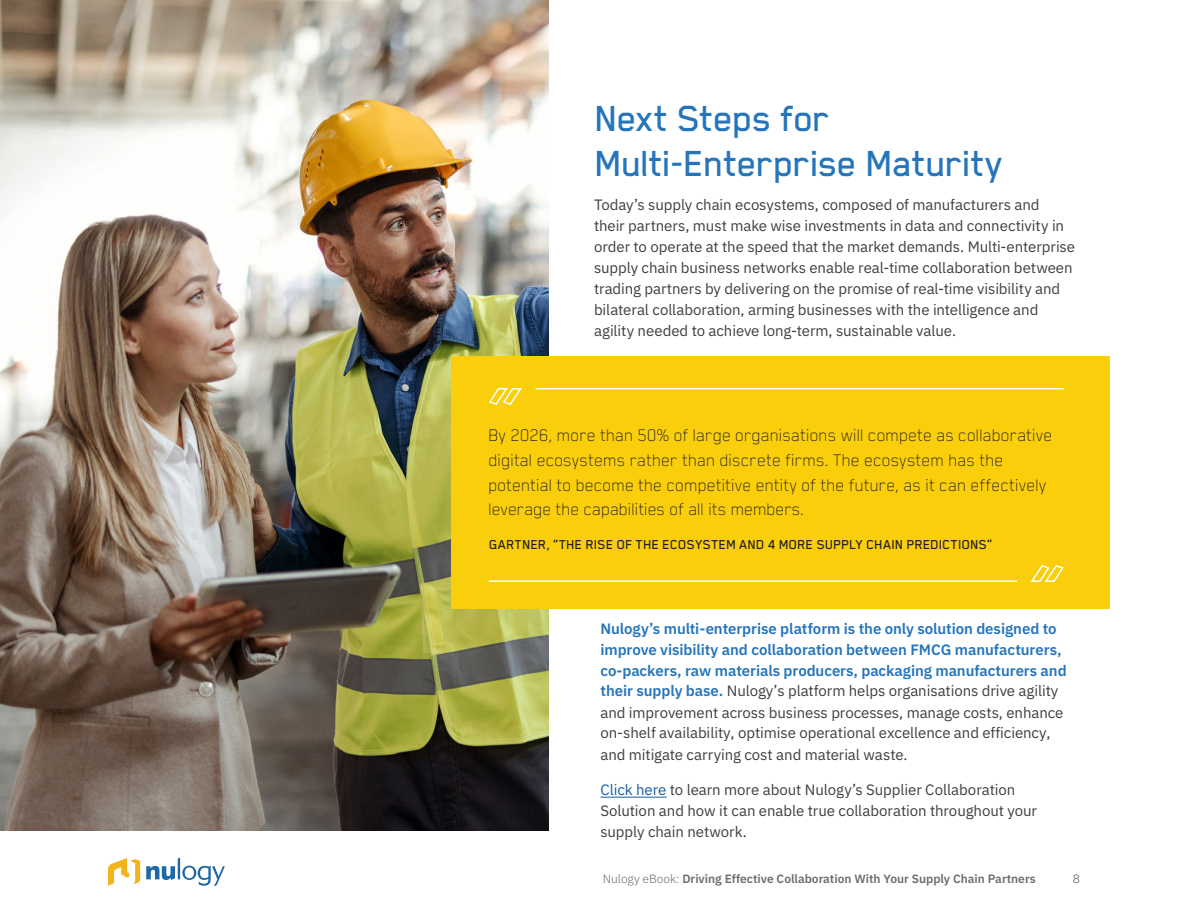
<style>
.page{position:relative;width:1188px;height:918px;background:#fff}
.page>*{position:absolute;margin:0;border:0;box-sizing:border-box;transform-origin:0 0}
.t1{font:500 42px/45px "Blender";letter-spacing:-.01em;color:#2575bb}
.t2{font:100 19.5px/24.9px "Blender Pro";letter-spacing:-.005em;color:#231f20}
.Body{font:15px/21px "IBM Plex Sans";letter-spacing:-.005em;color:#3e3e3f}
.t3{font:500 15px "Blender";letter-spacing:.01em;color:#231f20}
.Body-2{font:600 12px "IBM Plex Sans";color:#6b6c6e}
.t4{font:300 12px "IBM Plex Sans";color:#585254}
.s1{font-weight:600;color:#2575bb}
.s2{color:#175d9e}
.s3{font-weight:300}
</style>
<div class="page">
<svg style="left:146px;top:858px;width:79px;height:28px"></svg>
<svg style="left:108px;top:858px;width:32px;height:28px"></svg>
<img style="left:0;top:0;width:549px;height:831px">
<div style="left:451px;top:356px;width:659px;height:253px;background:#face0b"></div>
<svg style="left:488px;top:388px;width:34px;height:17px"></svg>
<hr style="left:535px;top:388px;width:529px;height:2px;background:#fff">
<svg style="left:1030px;top:565px;width:34px;height:17px"></svg>
<hr style="left:489px;top:580px;width:528px;height:2px;background:#fff">
<hr style="left:600px;top:797px;width:67px;height:1px;background:#175d9e">
<p class="t1" style="left:594px;top:95px;width:410px">Next Steps for<br>Multi-Enterprise Maturity</p>
<p class="Body" style="left:594px;top:193px;width:483px">Today’s supply chain ecosystems, composed of manufacturers and<br>their partners, must make wise investments in data and connectivity in order to operate at the speed that the market demands. Multi-enterprise supply chain business networks enable real-time collaboration between trading partners by delivering on the promise of real-time visibility and bilateral collaboration, arming businesses with the intelligence and agility needed to achieve long-term, sustainable value.</p>
<p class="t2" style="left:489px;top:422px;width:566px">By 2026, more than 50% of large organisations will compete as collaborative digital ecosystems rather than discrete firms. The ecosystem has the potential to become the competitive entity of the future, as it can effectively leverage the capabilities of all its members.</p>
<p class="t3" style="left:489px;top:536px;width:505px">GARTNER, “THE RISE OF THE ECOSYSTEM AND 4 MORE SUPPLY CHAIN PREDICTIONS”</p>
<p class="Body" style="left:600px;top:617px;width:468px"><span class="s1">Nulogy’s multi-enterprise platform is the only solution designed to improve visibility and collaboration between FMCG manufacturers, co-packers, raw materials producers, packaging manufacturers and their supply base.</span> Nulogy’s platform helps organisations drive agility and improvement across business processes, manage costs, enhance on-shelf availability, optimise operational excellence and efficiency, and mitigate carrying cost and material waste.</p>
<p class="Body" style="left:600px;top:777px;width:438px"><span class="s2">Click here</span> to learn more about Nulogy’s Supplier Collaboration<br>Solution and how it can enable true collaboration throughout your supply chain network.</p>
<p class="Body-2" style="left:603px;top:869px;width:434px"><span class="s3">Nulogy eBook:</span> Driving Effective Collaboration With Your Supply Chain Partners</p>
<p class="t4" style="left:1073px;top:870px;width:9px">8</p>
</div>
